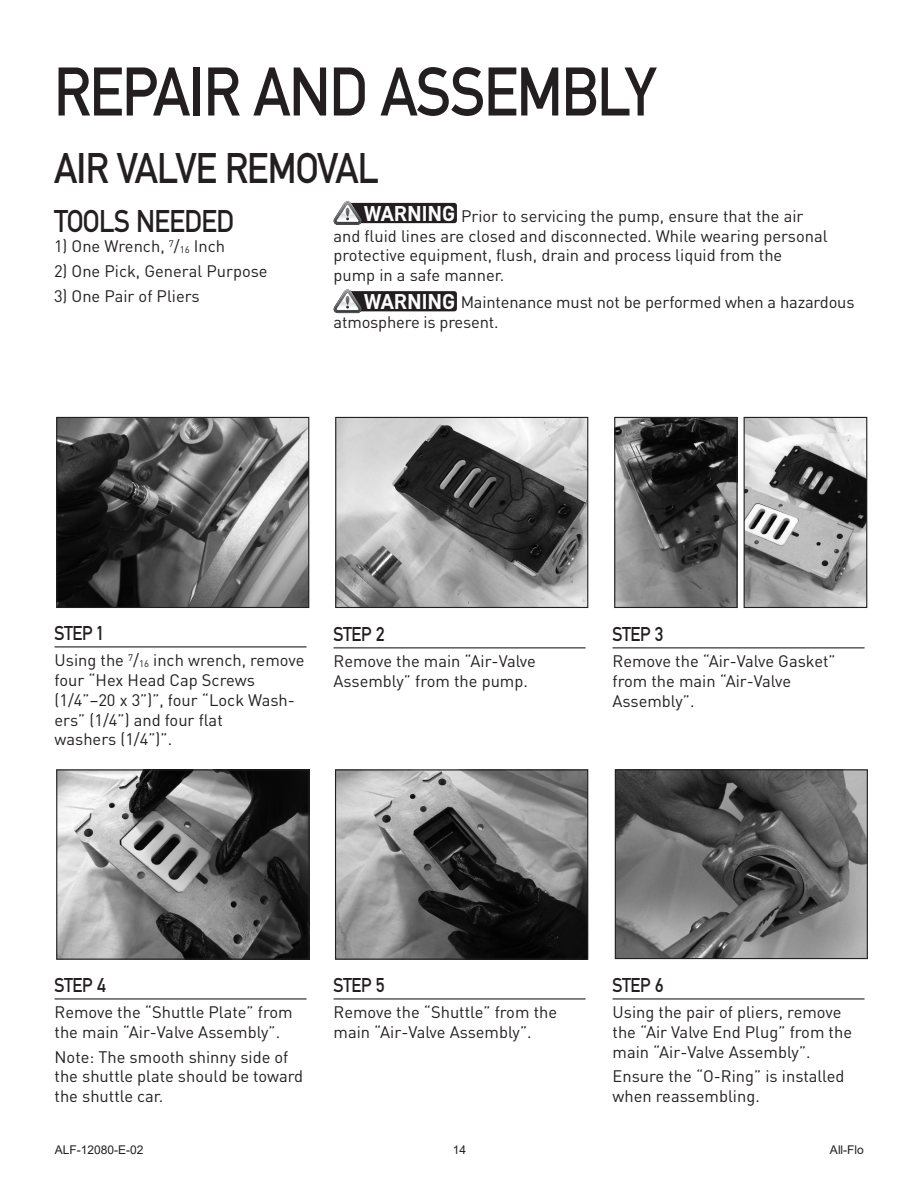
<style>
.page{position:relative;width:918px;height:1188px;background:#fff}
.page>*{position:absolute;margin:0;border:0;box-sizing:border-box;transform-origin:0 0}
.Page_Headline{font:72px "DIN Mittel EF";letter-spacing:-.02em;color:#231f20;scale:.9 1}
.Sub-Headline{font:45px "DIN Mittel EF";letter-spacing:-.02em;color:#231f20;scale:.9 1}
.Sub-Headline_2{font:33px "DIN Mittel EF";letter-spacing:-.02em;color:#231f20;scale:.9 1}
.Body_Text{font:700 22.5px "DIN Mittel EF";color:#fff}
.Sub-Headline_3-Rule{font:21px "DIN Mittel EF";letter-spacing:-.02em;color:#231f20;scale:.9 1}
.Body_Text-2{font:16.5px/19.8px "DINOT";color:#231f20}
.Bullets_1_Tools_needed{font:16.5px "DINOT";color:#231f20}
.t1{font:12px "Arial";color:#231f20}
.s1{font-size:9.6px}
</style>
<div class="page">
<hr style="left:55px;top:646px;width:252px;height:1px;background:#231f20">
<hr style="left:334px;top:647px;width:252px;height:1px;background:#231f20">
<hr style="left:613px;top:647px;width:252px;height:1px;background:#231f20">
<div style="left:349px;top:203px;width:108px;height:20px;background:#231f20;border-radius:3px"></div>
<svg style="left:333px;top:201px;width:29px;height:24px"></svg>
<div style="left:349px;top:291px;width:108px;height:20px;background:#231f20;border-radius:3px"></div>
<svg style="left:333px;top:289px;width:29px;height:24px"></svg>
<hr style="left:55px;top:998px;width:252px;height:2px;background:#231f20">
<hr style="left:334px;top:998px;width:252px;height:2px;background:#231f20">
<hr style="left:613px;top:998px;width:252px;height:2px;background:#231f20">
<img style="left:58px;top:419px;width:249px;height:187px">
<div style="left:56px;top:417px;width:253px;height:191px;border:1px solid #231f20"></div>
<img style="left:337px;top:419px;width:249px;height:187px">
<div style="left:335px;top:417px;width:253px;height:191px;border:1px solid #231f20"></div>
<img style="left:616px;top:419px;width:120px;height:187px">
<div style="left:614px;top:417px;width:124px;height:191px;border:1px solid #231f20"></div>
<img style="left:746px;top:419px;width:119px;height:187px">
<div style="left:744px;top:417px;width:123px;height:191px;border:1px solid #231f20"></div>
<img style="left:58px;top:771px;width:250px;height:187px">
<div style="left:56px;top:769px;width:254px;height:191px;border:1px solid #231f20"></div>
<img style="left:337px;top:771px;width:249px;height:187px">
<div style="left:335px;top:769px;width:253px;height:191px;border:1px solid #231f20"></div>
<img style="left:617px;top:771px;width:249px;height:186px">
<div style="left:615px;top:769px;width:253px;height:190px;border:1px solid #231f20"></div>
<p class="Page_Headline" style="left:54px;top:50px;width:670px">REPAIR AND ASSEMBLY</p>
<p class="Sub-Headline" style="left:54px;top:142px;width:362px">AIR VALVE REMOVAL</p>
<p class="Sub-Headline_2" style="left:54px;top:203px;width:201px">TOOLS NEEDED</p>
<p class="Bullets_1_Tools_needed" style="left:54px;top:235px;width:173px">1) One Wrench, <sup>7</sup>/<span class="s1">16</span> Inch</p>
<p class="Bullets_1_Tools_needed" style="left:54px;top:260px;width:215px">2) One Pick, General Purpose</p>
<p class="Bullets_1_Tools_needed" style="left:54px;top:284px;width:147px">3) One Pair of Pliers</p>
<p class="Body_Text" style="left:364px;top:200px;width:93px">WARNING</p>
<p class="Body_Text-2" style="left:334px;top:205px;width:496px;text-indent:127px">Prior to servicing the pump, ensure that the air and fluid lines are closed and disconnected. While wearing personal protective equipment, flush, drain and process liquid from the pump in a safe manner.</p>
<p class="Body_Text" style="left:364px;top:289px;width:93px">WARNING</p>
<p class="Body_Text-2" style="left:334px;top:291px;width:522px;text-indent:127px">Maintenance must not be performed when a hazardous atmosphere is present.</p>
<p class="Sub-Headline_3-Rule" style="left:55px;top:621px;width:55px">STEP 1</p>
<p class="Body_Text-2" style="left:55px;top:650px;width:251px">Using the <sup>7</sup>/<span class="s1">16</span> inch wrench, remove four “Hex Head Cap Screws (1/4”–20 x 3”)”, four “Lock Wash&shy;ers” (1/4”) and four flat<br>washers (1/4”)”.</p>
<p class="Sub-Headline_3-Rule" style="left:334px;top:622px;width:59px">STEP 2</p>
<p class="Body_Text-2" style="left:334px;top:651px;width:204px">Remove the main “Air-Valve<br>Assembly” from the pump.</p>
<p class="Sub-Headline_3-Rule" style="left:613px;top:622px;width:58px">STEP 3</p>
<p class="Body_Text-2" style="left:613px;top:651px;width:225px">Remove the “Air-Valve Gasket” from the main “Air-Valve<br>Assembly”.</p>
<p class="Sub-Headline_3-Rule" style="left:55px;top:973px;width:59px">STEP 4</p>
<p class="Body_Text-2" style="left:55px;top:1002px;width:240px">Remove the “Shuttle Plate” from the main “Air-Valve Assembly”.</p>
<p class="Body_Text-2" style="left:55px;top:1046px;width:250px">Note: The smooth shinny side of the shuttle plate should be toward the shuttle car.</p>
<p class="Sub-Headline_3-Rule" style="left:334px;top:973px;width:58px">STEP 5</p>
<p class="Body_Text-2" style="left:334px;top:1002px;width:225px">Remove the “Shuttle” from the main “Air-Valve Assembly”.</p>
<p class="Sub-Headline_3-Rule" style="left:613px;top:973px;width:58px">STEP 6</p>
<p class="Body_Text-2" style="left:613px;top:1002px;width:241px">Using the pair of pliers, remove the “Air Valve End Plug” from the main “Air-Valve Assembly”.</p>
<p class="Body_Text-2" style="left:613px;top:1066px;width:233px">Ensure the “O-Ring” is installed when reassembling.</p>
<p class="t1" style="left:55px;top:1142px;width:90px">ALF-12080-E-02</p>
<p class="t1" style="left:453px;top:1142px;width:15px">14</p>
<p class="t1" style="left:830px;top:1142px;width:35px">All-Flo</p>
</div>
